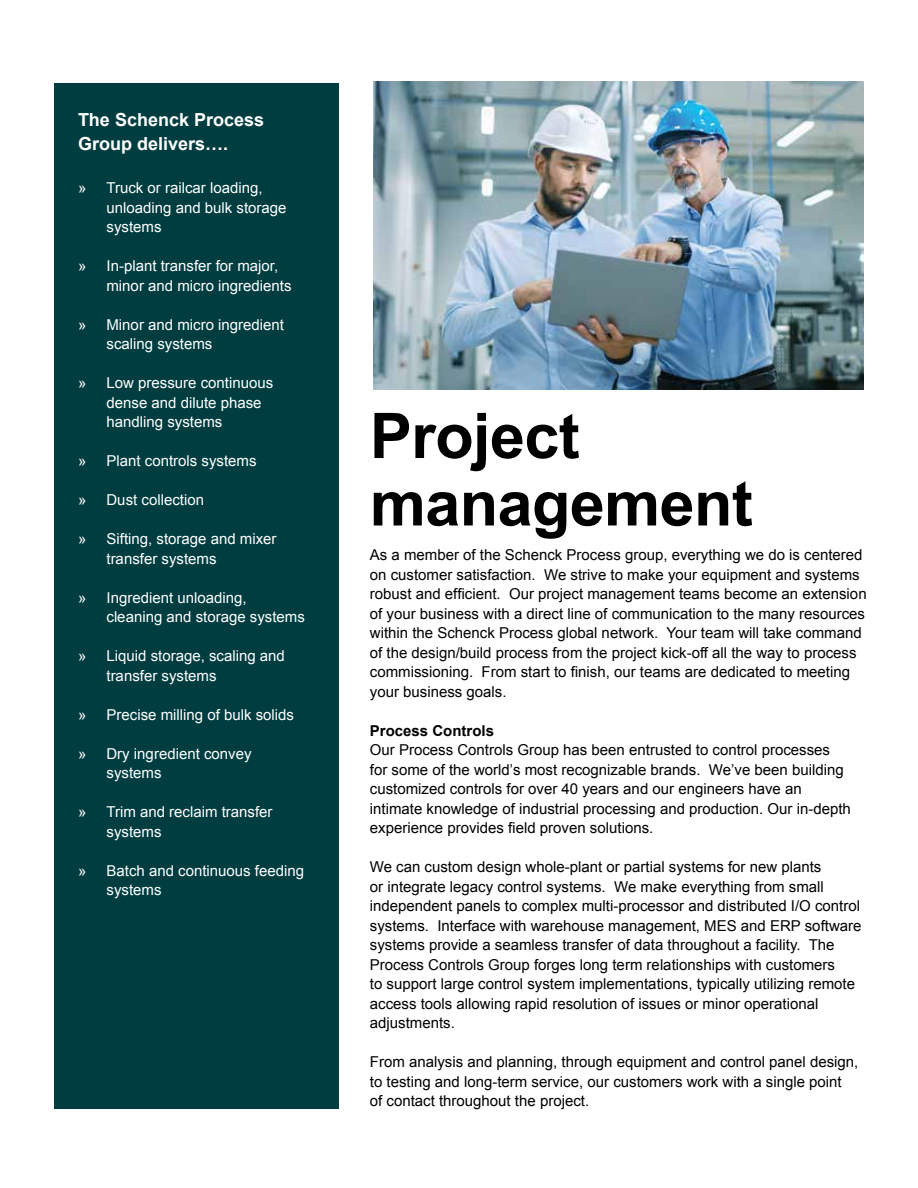
<style>
.page{position:relative;width:918px;height:1188px;background:#fff}
.page>*{position:absolute;margin:0;border:0;box-sizing:border-box;transform-origin:0 0}
.t1{font:700 63px/67.5px "Arial";letter-spacing:-.01em;color:#000}
.t2{font:700 18px/24px "Arial";color:#fff}
.t3{font:15px/19.5px "Arial";color:#000}
.t4{font:15px/19.5px "Arial";color:#fff}
.t5{font:700 15px "Arial";color:#000}
</style>
<div class="page">
<div style="left:54px;top:83px;width:285px;height:1026px;background:#003d40"></div>
<img style="left:374px;top:81px;width:490px;height:309px">
<p class="t2" style="left:78px;top:108px;width:188px">The Schenck Process<br>Group delivers….</p>
<p class="t4" style="left:106px;top:178px;width:182px;text-indent:-28px">» Truck or railcar loading, unloading and bulk storage systems</p>
<p class="t4" style="left:106px;top:256px;width:187px;text-indent:-28px">» In-plant transfer for major, minor and micro ingredients</p>
<p class="t4" style="left:106px;top:315px;width:179px;text-indent:-28px">» Minor and micro ingredient scaling systems</p>
<p class="t4" style="left:106px;top:373px;width:168px;text-indent:-28px">» Low pressure continuous dense and dilute phase handling systems</p>
<p class="t4" style="left:78px;top:451px;width:180px">» Plant controls systems</p>
<p class="t4" style="left:78px;top:490px;width:128px">» Dust collection</p>
<p class="t4" style="left:106px;top:529px;width:172px;text-indent:-28px">» Sifting, storage and mixer transfer systems</p>
<p class="t4" style="left:106px;top:588px;width:200px;text-indent:-28px">» Ingredient unloading, cleaning and storage systems</p>
<p class="t4" style="left:106px;top:646px;width:180px;text-indent:-28px">» Liquid storage, scaling and transfer systems</p>
<p class="t4" style="left:78px;top:705px;width:218px">» Precise milling of bulk solids</p>
<p class="t4" style="left:106px;top:744px;width:147px;text-indent:-28px">» Dry ingredient convey systems</p>
<p class="t4" style="left:106px;top:802px;width:168px;text-indent:-28px">» Trim and reclaim transfer systems</p>
<p class="t4" style="left:106px;top:861px;width:199px;text-indent:-28px">» Batch and continuous feeding systems</p>
<h1 class="t1" style="left:370px;top:404px;width:384px">Project management</h1>
<p class="t3" style="left:370px;top:546px;width:498px">As a member of the Schenck Process group, everything we do is centered on customer satisfaction. We strive to make your equipment and systems robust and efficient. Our project management teams become an extension of your business with a direct line of communication to the many resources within the Schenck Process global network. Your team will take command of the design/build process from the project kick-off all the way to process commissioning. From start to finish, our teams are dedicated to meeting your business goals.</p>
<p class="t5" style="left:370px;top:721px;width:126px">Process Controls</p>
<p class="t3" style="left:370px;top:741px;width:483px">Our Process Controls Group has been entrusted to control processes for some of the world’s most recognizable brands. We’ve been building customized controls for over 40 years and our engineers have an intimate knowledge of industrial processing and production. Our in-depth experience provides field proven solutions.</p>
<p class="t3" style="left:370px;top:858px;width:493px">We can custom design whole-plant or partial systems for new plants<br>or integrate legacy control systems. We make everything from small independent panels to complex multi-processor and distributed I/O control systems. Interface with warehouse management, MES and ERP software systems provide a seamless transfer of data throughout a facility. The Process Controls Group forges long term relationships with customers<br>to support large control system implementations, typically utilizing remote access tools allowing rapid resolution of issues or minor operational adjustments.</p>
<p class="t3" style="left:370px;top:1053px;width:490px">From analysis and planning, through equipment and control panel design, to testing and long-term service, our customers work with a single point<br>of contact throughout the project.</p>
</div>
